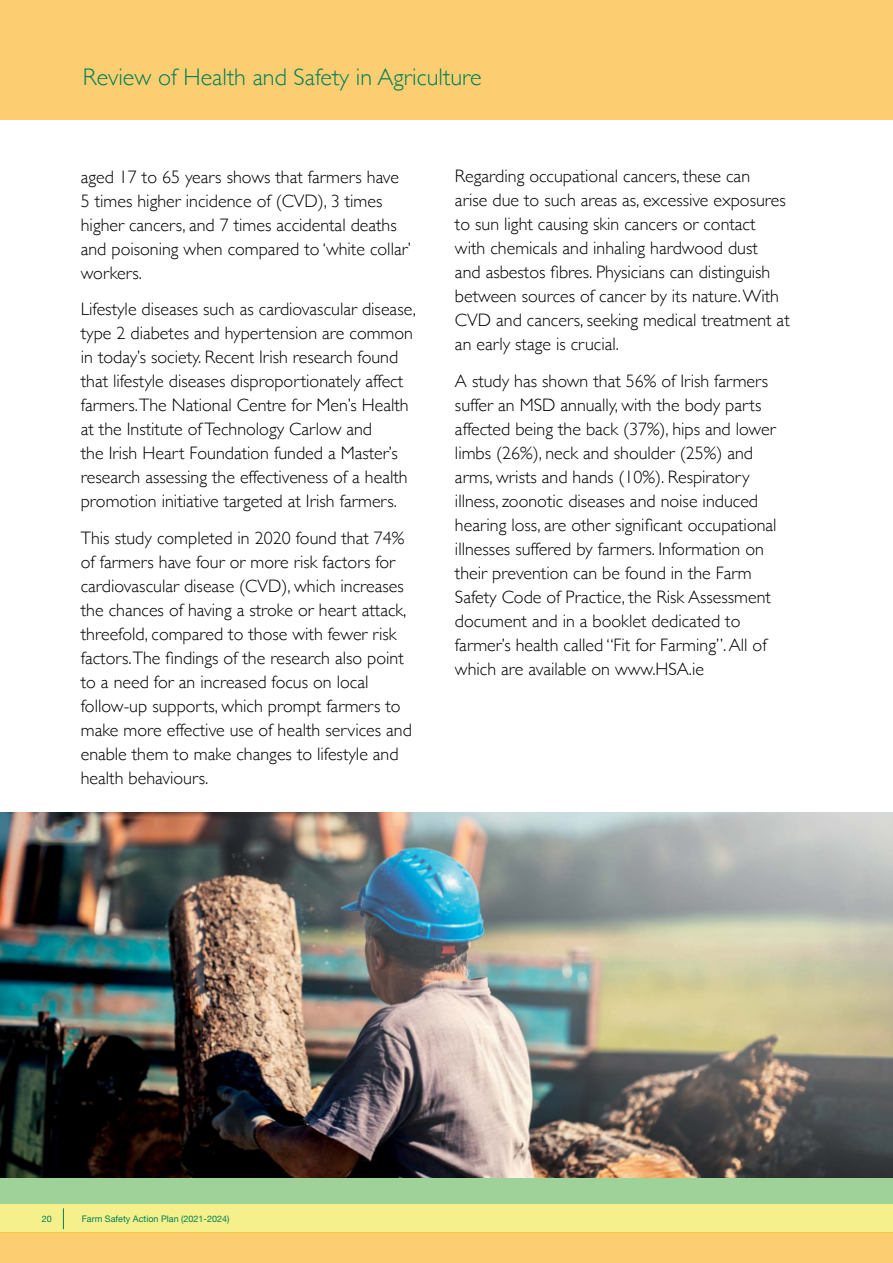
<style>
.page{position:relative;width:893px;height:1263px;background:#fff}
.page>*{position:absolute;margin:0;border:0;box-sizing:border-box;transform-origin:0 0}
.t1{font:300 24px "Gill Sans";color:#008055}
.t2{font:300 18px/24px "Gill Sans";color:#000}
.t3{font:9px "Helvetica Neue";color:#008055}
</style>
<div class="page">
<div style="left:0;top:1178px;width:893px;height:27px;background:#9ed298"></div>
<div style="left:0;top:1204px;width:893px;height:29px;background:#f6f08c"></div>
<div style="left:0;top:1232px;width:893px;height:31px;background:#fcce71"></div>
<div style="left:0;top:0;width:893px;height:120px;background:#fcce71"></div>
<hr style="left:892px;top:0;width:1px;height:120px;background:#fbb11b">
<svg style="left:63px;top:1208px;width:1px;height:21px"></svg>
<img style="left:0;top:812px;width:893px;height:366px">
<h1 class="t1" style="left:83px;top:58px;width:400px">Review of Health and Safety in Agriculture</h1>
<p class="t2" style="left:81px;top:164px;width:332px">aged 17 to 65 years shows that farmers have 5 times higher incidence of (CVD), 3 times higher cancers, and 7 times accidental deaths and poisoning when compared to ‘white collar’ workers.</p>
<p class="t2" style="left:81px;top:297px;width:337px">Lifestyle diseases such as cardiovascular disease, type 2 diabetes and hypertension are common in today’s society. Recent Irish research found that lifestyle diseases disproportionately affect farmers.The National Centre for Men’s Health at the Institute of Technology Carlow and<br>the Irish Heart Foundation funded a Master’s research assessing the effectiveness of a health promotion initiative targeted at Irish farmers.</p>
<p class="t2" style="left:81px;top:525px;width:333px">This study completed in 2020 found that 74% of farmers have four or more risk factors for cardiovascular disease (CVD), which increases the chances of having a stroke or heart attack, threefold, compared to those with fewer risk factors.The findings of the research also point to a need for an increased focus on local follow-up supports, which prompt farmers to make more effective use of health services and enable them to make changes to lifestyle and health behaviours.</p>
<p class="t2" style="left:455px;top:164px;width:336px">Regarding occupational cancers, these can<br>arise due to such areas as, excessive exposures to sun light causing skin cancers or contact with chemicals and inhaling hardwood dust<br>and asbestos fibres. Physicians can distinguish between sources of cancer by its nature. With CVD and cancers, seeking medical treatment at an early stage is crucial.</p>
<p class="t2" style="left:455px;top:368px;width:323px">A study has shown that 56% of Irish farmers suffer an MSD annually, with the body parts affected being the back (37%), hips and lower limbs (26%), neck and shoulder (25%) and arms, wrists and hands (10%). Respiratory illness, zoonotic diseases and noise induced hearing loss, are other significant occupational illnesses suffered by farmers. Information on their prevention can be found in the Farm Safety Code of Practice, the Risk Assessment document and in a booklet dedicated to farmer’s health called “Fit for Farming”. All of which are available on www.HSA.ie</p>
<p class="t3" style="left:42px;top:1212px;width:12px">20</p>
<p class="t3" style="left:82px;top:1212px;width:149px">Farm Safety Action Plan (2021-2024)</p>
</div>
